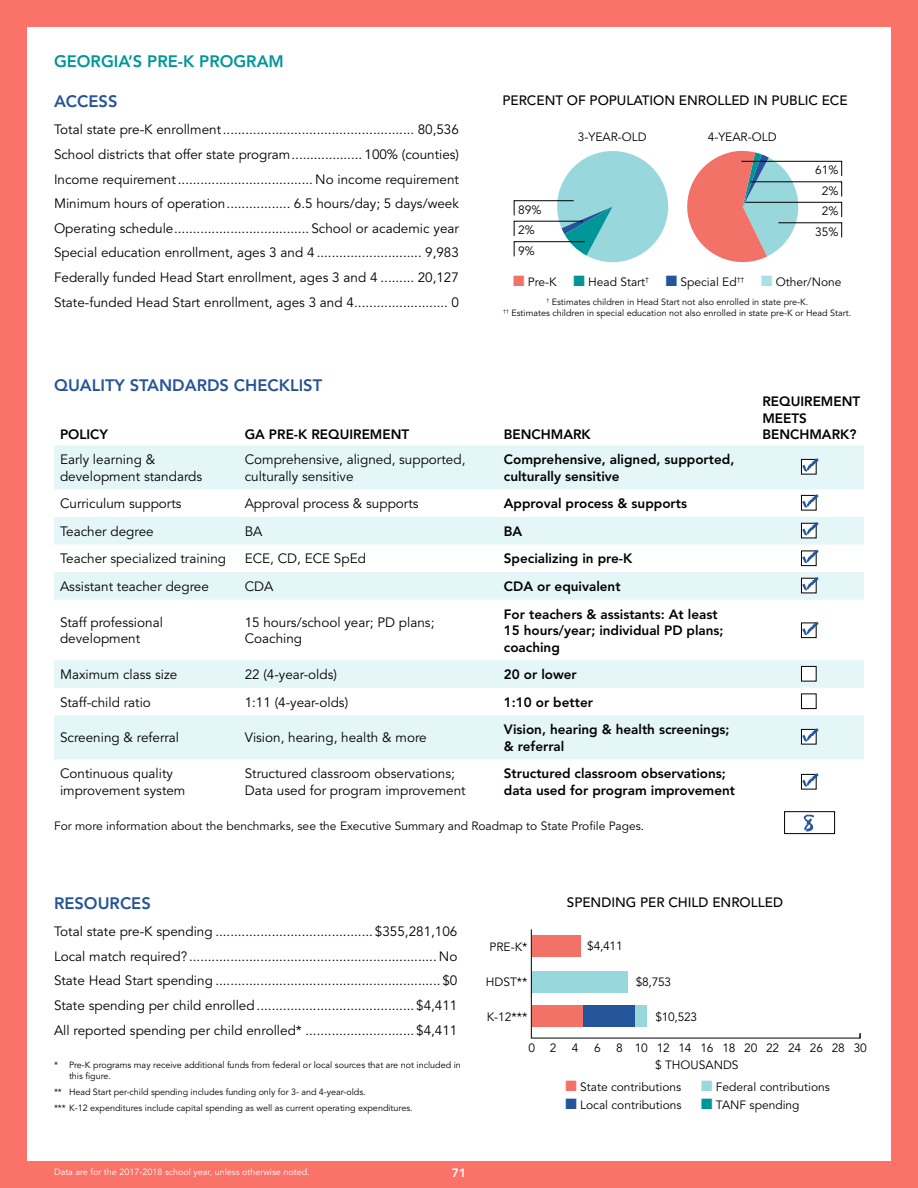
<style>
.page{position:relative;width:918px;height:1188px;background:#fa7268}
.page>*{position:absolute;margin:0;border:0;box-sizing:border-box;transform-origin:0 0}
.t1{font:800 16.5px "Avenir";color:#255498}
.t2{font:800 16.5px "Avenir";color:#009698}
.t3{font:13.5px/24.6px "Avenir";color:#000}
.t4{font:800 13.5px/16.5px "Avenir";color:#000}
.t5{font:500 13.5px "Avenir";color:#000}
.t6{font:12px/20.4px "Avenir";color:#000}
.t7{font:12px "Avenir";letter-spacing:-.02em;color:#000}
.t8{font:800 12px "Avenir";color:#fff}
.t9{font:9px/10.5px "Avenir";color:#000}
.t10{font:9px "Avenir";color:#fff}
.s1{color:#f37268}
.s2{color:#009698}
.s3{color:#245499}
.s4{color:rgb(152 215 220/.8)}
.s5{color:#98d7dc}
</style>
<div class="page">
<div style="left:27px;top:27px;width:864px;height:1134px;background:#fff"></div>
<svg style="left:54px;top:445px;width:810px;height:314px;fill:#e4f6f7"></svg>
<svg style="left:801px;top:459px;width:16px;height:15px"></svg>
<svg style="left:802px;top:458px;width:17px;height:14px"></svg>
<svg style="left:801px;top:495px;width:16px;height:15px"></svg>
<svg style="left:802px;top:494px;width:17px;height:14px"></svg>
<svg style="left:801px;top:523px;width:16px;height:15px"></svg>
<svg style="left:802px;top:522px;width:17px;height:14px"></svg>
<div style="left:801px;top:551px;width:16px;height:15px;background:#fff;border:1px solid #000"></div>
<svg style="left:802px;top:549px;width:17px;height:14px"></svg>
<svg style="left:801px;top:578px;width:16px;height:15px"></svg>
<svg style="left:802px;top:577px;width:17px;height:14px"></svg>
<div style="left:801px;top:623px;width:16px;height:15px;background:#fff;border:1px solid #000"></div>
<svg style="left:802px;top:621px;width:17px;height:14px"></svg>
<div style="left:801px;top:666px;width:16px;height:15px;background:#fff;border:1px solid #000"></div>
<div style="left:801px;top:694px;width:16px;height:15px;background:#fff;border:1px solid #000"></div>
<svg style="left:801px;top:729px;width:16px;height:15px"></svg>
<svg style="left:802px;top:728px;width:17px;height:14px"></svg>
<svg style="left:801px;top:774px;width:16px;height:15px"></svg>
<svg style="left:802px;top:773px;width:17px;height:14px"></svg>
<div style="left:784px;top:811px;width:51px;height:23px;border:1px solid #000"></div>
<svg style="left:803px;top:814px;width:11px;height:18px"></svg>
<svg style="left:513px;top:150px;width:329px;height:113px"></svg>
<div style="left:532px;top:972px;width:96px;height:21px;background:#98d7dc"></div>
<div style="left:635px;top:1006px;width:12px;height:21px;background:#98d7dc"></div>
<div style="left:582px;top:1006px;width:53px;height:21px;background:#245499"></div>
<div style="left:532px;top:935px;width:48px;height:21px;background:#f37268"></div>
<div style="left:532px;top:1006px;width:50px;height:21px;background:#f37268"></div>
<hr style="left:531px;top:1038px;width:329px;height:1px;background:#000">
<hr style="left:531px;top:929px;width:1px;height:109px;background:#000">
<p class="t2" style="left:54px;top:51px;width:231px">GEORGIA’S PRE-K PROGRAM</p>
<p class="t1" style="left:54px;top:92px;width:65px">ACCESS</p>
<p class="t3" style="left:54px;top:118px;width:407px;text-align:justify">Total state pre-K enrollment................................................... 80,536<br>School districts that offer state program................... 100% (counties)<br>Income requirement.................................... No income requirement Minimum hours of operation................. 6.5 hours/day; 5 days/week Operating schedule.................................... School or academic year Special education enrollment, ages 3 and 4 ............................ 9,983<br>Federally funded Head Start enrollment, ages 3 and 4 ......... 20,127<br>State-funded Head Start enrollment, ages 3 and 4......................... 0</p>
<p class="t1" style="left:54px;top:375px;width:270px">QUALITY STANDARDS CHECKLIST</p>
<p class="t5" style="left:502px;top:92px;width:347px">PERCENT OF POPULATION ENROLLED IN PUBLIC ECE</p>
<p class="t6" style="left:578px;top:127px;width:70px">3-YEAR-OLD</p>
<p class="t6" style="left:708px;top:127px;width:70px">4-YEAR-OLD</p>
<p class="t6" style="left:815px;top:160px;width:25px">61%</p>
<p class="t6" style="left:822px;top:181px;width:18px">2%</p>
<p class="t6" style="left:518px;top:200px;width:25px">89%<br>2%<br>9%</p>
<p class="t6" style="left:815px;top:201px;width:25px;text-align:center">2%<br>35%</p>
<p class="t6" style="left:513px;top:272px;width:330px"><span class="s1">■</span> Pre-K <span class="s2">■</span> Head Start<sup>†</sup> <span class="s3">■</span> Special Ed<sup>††</sup> <span class="s4">■</span> Other/None</p>
<p class="t9" style="left:503px;top:297px;width:350px;text-align:center"><sup>†</sup> Estimates children in Head Start not also enrolled in state pre-K.<br><sup>††</sup> Estimates children in special education not also enrolled in state pre-K or Head Start.</p>
<p class="t4" style="left:60px;top:426px;width:50px">POLICY</p>
<p class="t4" style="left:245px;top:426px;width:166px">GA PRE-K REQUIREMENT</p>
<p class="t4" style="left:504px;top:426px;width:88px">BENCHMARK</p>
<p class="t3" style="left:60px;top:452px;width:144px;line-height:16.5px">Early learning &amp; development standards</p>
<p class="t3" style="left:245px;top:452px;width:222px;line-height:16.5px">Comprehensive, aligned, supported, culturally sensitive</p>
<p class="t4" style="left:504px;top:451px;width:232px">Comprehensive, aligned, supported, culturally sensitive</p>
<p class="t3" style="left:60px;top:492px;width:123px">Curriculum supports</p>
<p class="t3" style="left:245px;top:492px;width:176px">Approval process &amp; supports</p>
<p class="t4" style="left:504px;top:495px;width:185px">Approval process &amp; supports</p>
<p class="t3" style="left:60px;top:519px;width:95px">Teacher degree</p>
<p class="t3" style="left:245px;top:519px;width:19px">BA</p>
<p class="t4" style="left:504px;top:523px;width:20px">BA</p>
<p class="t3" style="left:60px;top:547px;width:168px">Teacher specialized training</p>
<p class="t3" style="left:245px;top:547px;width:123px">ECE, CD, ECE SpEd</p>
<p class="t4" style="left:504px;top:550px;width:130px">Specializing in pre-K</p>
<p class="t3" style="left:60px;top:574px;width:150px">Assistant teacher degree</p>
<p class="t3" style="left:245px;top:574px;width:30px">CDA</p>
<p class="t4" style="left:504px;top:578px;width:118px">CDA or equivalent</p>
<p class="t3" style="left:60px;top:614px;width:104px;line-height:16.5px">Staff professional development</p>
<p class="t3" style="left:245px;top:614px;width:191px;line-height:16.5px">15 hours/school year; PD plans;<br>Coaching</p>
<p class="t4" style="left:504px;top:606px;width:221px">For teachers &amp; assistants: At least<br>15 hours/year; individual PD plans; coaching</p>
<p class="t3" style="left:60px;top:663px;width:119px">Maximum class size</p>
<p class="t3" style="left:245px;top:663px;width:94px">22 (4-year-olds)</p>
<p class="t4" style="left:504px;top:666px;width:74px">20 or lower</p>
<p class="t3" style="left:60px;top:690px;width:92px">Staff-child ratio</p>
<p class="t3" style="left:245px;top:690px;width:105px">1:11 (4-year-olds)</p>
<p class="t4" style="left:504px;top:694px;width:91px">1:10 or better</p>
<p class="t3" style="left:60px;top:726px;width:121px">Screening &amp; referral</p>
<p class="t3" style="left:245px;top:726px;width:184px">Vision, hearing, health &amp; more</p>
<p class="t4" style="left:504px;top:721px;width:227px">Vision, hearing &amp; health screenings; &amp; referral</p>
<p class="t3" style="left:60px;top:766px;width:127px;line-height:16.5px">Continuous quality improvement system</p>
<p class="t3" style="left:245px;top:766px;width:222px;line-height:16.5px">Structured classroom observations;<br>Data used for program improvement</p>
<p class="t4" style="left:504px;top:765px;width:233px">Structured classroom observations; data used for program improvement</p>
<p class="t6" style="left:54px;top:816px;width:592px">For more information about the benchmarks, see the Executive Summary and Roadmap to State Profile Pages.</p>
<p class="t4" style="left:762px;top:393px;width:99px">REQUIREMENT<br>MEETS<br>BENCHMARK?</p>
<p class="t1" style="left:54px;top:893px;width:98px">RESOURCES</p>
<p class="t3" style="left:54px;top:920px;width:405px;text-align:justify">Total state pre-K spending .......................................... $355,281,106<br>Local match required? .................................................................. No State Head Start spending ............................................................ $0<br>State spending per child enrolled.......................................... $4,411<br>All reported spending per child enrolled* ............................. $4,411</p>
<p class="t9" style="left:69px;top:1060px;width:393px;text-indent:-15px">* Pre-K programs may receive additional funds from federal or local sources that are not included in this figure.</p>
<p class="t9" style="left:54px;top:1084px;width:360px;line-height:15.9px">** Head Start per-child spending includes funding only for 3- and 4-year-olds.<br>*** K-12 expenditures include capital spending as well as current operating expenditures.</p>
<p class="t10" style="left:54px;top:1167px;width:257px">Data are for the 2017-2018 school year, unless otherwise noted.</p>
<p class="t8" style="left:452px;top:1165px;width:16px">71</p>
<p class="t6" style="left:490px;top:937px;width:40px">PRE-K*</p>
<p class="t6" style="left:486px;top:972px;width:43px">HDST**</p>
<p class="t6" style="left:487px;top:1007px;width:42px">K-12***</p>
<p class="t5" style="left:567px;top:894px;width:218px">SPENDING PER CHILD ENROLLED</p>
<p class="t6" style="left:587px;top:936px;width:37px">$4,411</p>
<p class="t6" style="left:636px;top:972px;width:37px">$8,753</p>
<p class="t6" style="left:655px;top:1007px;width:43px">$10,523</p>
<p class="t6" style="left:528px;top:1038px;width:30px">0 2</p>
<p class="t6" style="left:572px;top:1038px;width:8px">4</p>
<p class="t6" style="left:594px;top:1038px;width:8px">6</p>
<p class="t7" style="left:616px;top:1041px;width:252px">8 10 12 14 16 18 20 22 24 26 28 30</p>
<p class="t6" style="left:655px;top:1055px;width:85px">$ THOUSANDS</p>
<p class="t6" style="left:565px;top:1077px;width:117px"><span class="s1">■</span> State contributions</p>
<p class="t6" style="left:565px;top:1095px;width:118px"><span class="s3">■</span> Local contributions</p>
<p class="t6" style="left:701px;top:1077px;width:130px"><span class="s5">■</span> Federal contributions</p>
<p class="t6" style="left:701px;top:1095px;width:100px"><span class="s2">■</span> TANF spending</p>
</div>
